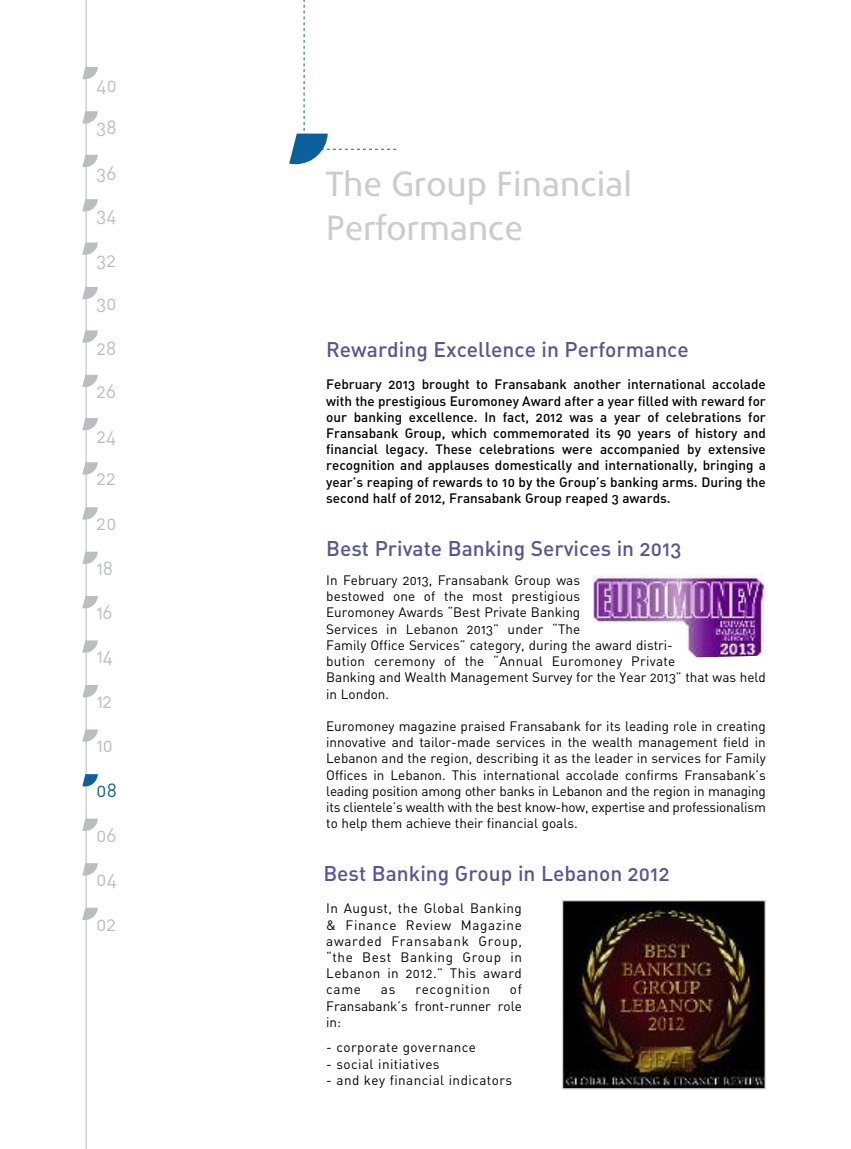
<style>
.page{position:relative;width:851px;height:1149px;background:#fff}
.page>*{position:absolute;margin:0;border:0;box-sizing:border-box;transform-origin:0 0}
.t1{font:36px/43.2px "Phoenica STD Demo";color:#ccc}
.t2{font:21px "DIN Medium Alternate";color:#575694}
.t3{font:18.9px "DIN Regular Alternate";letter-spacing:.005em;color:#bcbdc0}
.t4{font:18.9px "DIN Regular Alternate";color:#0c619d}
.t5{font:13.5px/16.2px "DIN Regular Alternate";color:#000;text-align:justify}
.t6{font:13.5px/16.2px "DIN Medium Alternate";color:#000;text-align:justify}
.t7{font:13.5px "DIN Regular Alternate";letter-spacing:.03em;color:#000}
.t8{font:13.5px "DIN Regular Alternate";letter-spacing:.05em;color:#000}
</style>
<div class="page">
<svg style="left:289px;top:0;width:107px;height:164px"></svg>
<hr style="left:86px;top:0;width:1px;height:1148px;background:#bcbdc0">
<svg style="left:82px;top:773px;width:16px;height:13px"></svg>
<svg style="left:82px;top:729px;width:16px;height:12px"></svg>
<svg style="left:82px;top:640px;width:16px;height:12px"></svg>
<svg style="left:82px;top:596px;width:16px;height:12px"></svg>
<svg style="left:82px;top:551px;width:16px;height:13px"></svg>
<svg style="left:82px;top:507px;width:16px;height:12px"></svg>
<svg style="left:82px;top:462px;width:16px;height:12px"></svg>
<svg style="left:82px;top:418px;width:16px;height:12px"></svg>
<svg style="left:82px;top:374px;width:16px;height:13px"></svg>
<svg style="left:82px;top:330px;width:16px;height:12px"></svg>
<svg style="left:82px;top:287px;width:16px;height:12px"></svg>
<svg style="left:82px;top:242px;width:16px;height:13px"></svg>
<svg style="left:82px;top:199px;width:16px;height:12px"></svg>
<svg style="left:82px;top:155px;width:16px;height:12px"></svg>
<svg style="left:82px;top:111px;width:16px;height:12px"></svg>
<svg style="left:82px;top:67px;width:16px;height:12px"></svg>
<svg style="left:82px;top:907px;width:16px;height:12px"></svg>
<svg style="left:82px;top:862px;width:16px;height:13px"></svg>
<svg style="left:82px;top:818px;width:16px;height:12px"></svg>
<svg style="left:82px;top:684px;width:16px;height:13px"></svg>
<img style="left:563px;top:901px;width:200px;height:186px">
<div style="left:561px;top:899px;width:204px;height:190px;border:1px solid #d4d3c8"></div>
<img style="left:592px;top:574px;width:173px;height:83px">
<h3 class="t3" style="left:96px;top:74px;width:22px">40</h3>
<h3 class="t3" style="left:96px;top:116px;width:22px">38</h3>
<h3 class="t3" style="left:96px;top:162px;width:21px">36</h3>
<h3 class="t3" style="left:96px;top:204px;width:22px">34</h3>
<h3 class="t3" style="left:96px;top:250px;width:21px">32</h3>
<h3 class="t3" style="left:96px;top:292px;width:21px">30</h3>
<h3 class="t3" style="left:96px;top:337px;width:21px">28</h3>
<h3 class="t3" style="left:96px;top:380px;width:21px">26</h3>
<h3 class="t3" style="left:96px;top:425px;width:21px">24</h3>
<h3 class="t3" style="left:96px;top:467px;width:21px">22</h3>
<h3 class="t3" style="left:96px;top:512px;width:21px">20</h3>
<h3 class="t3" style="left:96px;top:557px;width:18px">18</h3>
<h3 class="t3" style="left:96px;top:601px;width:17px">16</h3>
<h3 class="t3" style="left:96px;top:645px;width:18px">14</h3>
<h3 class="t3" style="left:96px;top:690px;width:17px">12</h3>
<h3 class="t3" style="left:96px;top:734px;width:18px">10</h3>
<h3 class="t4" style="left:96px;top:779px;width:22px">08</h3>
<h3 class="t3" style="left:96px;top:823px;width:21px">06</h3>
<h3 class="t3" style="left:96px;top:868px;width:22px">04</h3>
<h3 class="t3" style="left:96px;top:912px;width:21px">02</h3>
<h1 class="t1" style="left:326px;top:166px;width:307px">The Group Financial<br>Performance</h1>
<h2 class="t2" style="left:326px;top:337px;width:364px">Rewarding Excellence in Performance</h2>
<p class="t6" style="left:326px;top:376px;width:441px">February 2013 brought to Fransabank another international accolade with the prestigious Euromoney Award after a year filled with reward for our banking excellence. In fact, 2012 was a year of celebrations for Fransabank Group, which commemorated its 90 years of history and financial legacy. These celebrations were accompanied by extensive recognition and applauses domestically and internationally, bringing a year’s reaping of rewards to 10 by the Group’s banking arms. During the second half of 2012, Fransabank Group reaped 3 awards.</p>
<h2 class="t2" style="left:326px;top:536px;width:357px">Best Private Banking Services in 2013</h2>
<p class="t5" style="left:326px;top:572px;width:441px;text-align:left">In February 2013, Fransabank Group was<br>bestowed one of the most prestigious<br>Euromoney Awards “Best Private Banking<br>Services in Lebanon 2013” under “The<br>Family Office Services” category, during the award distri-<br>bution ceremony of the “Annual Euromoney Private<br>Banking and Wealth Management Survey for the Year 2013” that was held in London.</p>
<p class="t5" style="left:326px;top:718px;width:441px">Euromoney magazine praised Fransabank for its leading role in creating innovative and tailor-made services in the wealth management field in Lebanon and the region, describing it as the leader in services for Family Offices in Lebanon. This international accolade confirms Fransabank’s leading position among other banks in Lebanon and the region in managing its clientele’s wealth with the best know-how, expertise and professionalism to help them achieve their financial goals.</p>
<h2 class="t2" style="left:323px;top:861px;width:348px">Best Banking Group in Lebanon 2012</h2>
<p class="t5" style="left:326px;top:900px;width:197px">In August, the Global Banking &amp; Finance Review Magazine awarded Fransabank Group, “the Best Banking Group in Lebanon in 2012.” This award came</p>
<p class="t5" style="left:381px;top:981px;width:16px">as</p>
<p class="t8" style="left:415px;top:981px;width:76px">recognition</p>
<p class="t5" style="left:326px;top:981px;width:197px;text-indent:184px">of Fransabank’s front-runner role in:</p>
<p class="t7" style="left:326px;top:1039px;width:151px">- corporate governance</p>
<p class="t7" style="left:326px;top:1055px;width:115px">- social initiatives</p>
<p class="t7" style="left:326px;top:1071px;width:187px">- and key financial indicators</p>
</div>
